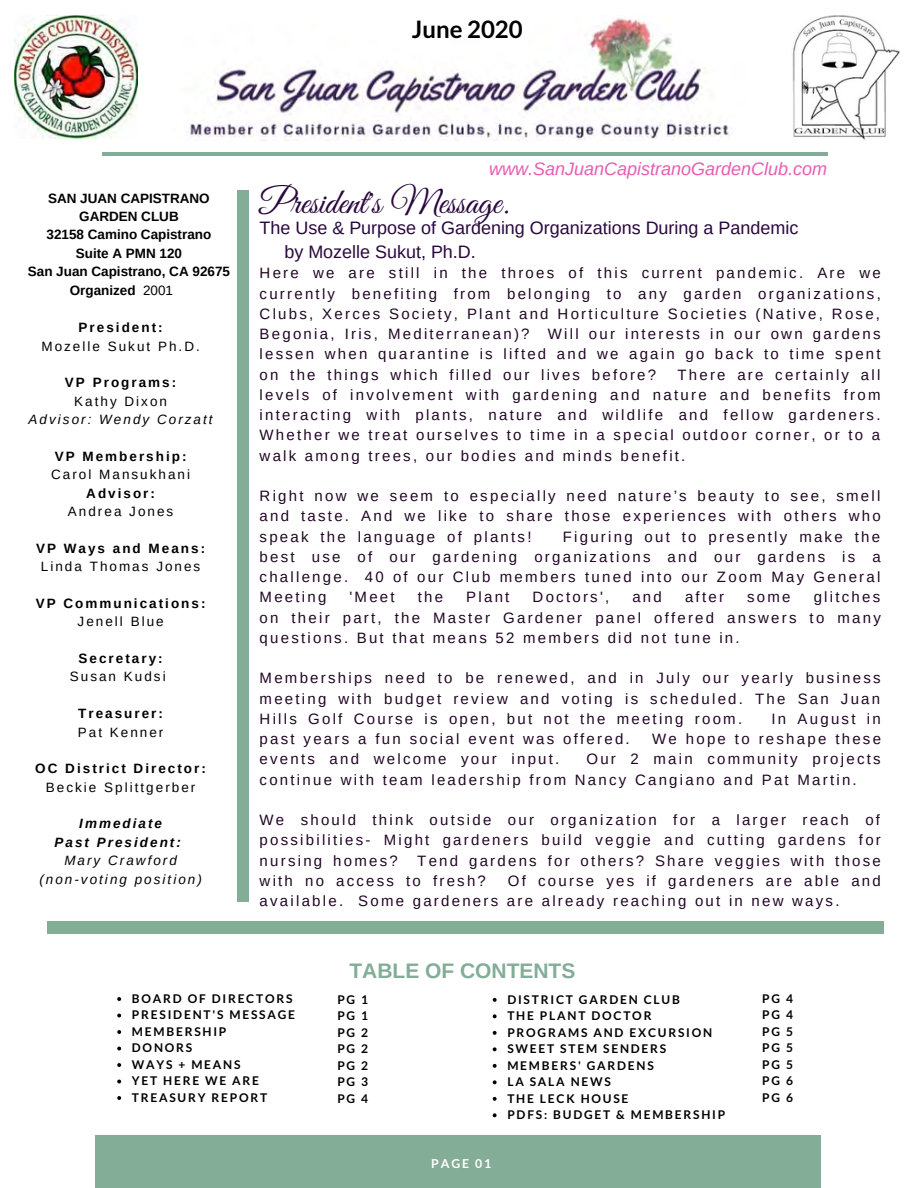
<style>
.page{position:relative;width:918px;height:1188px;background:#fff}
.page>*{position:absolute;margin:0;border:0;box-sizing:border-box;transform-origin:0 0}
.t1{font:36px "Great Vibes";color:#29083d}
.t2{font:700 24px "Lato";color:#000}
.t3{font:700 21px "Arimo";color:#83ad96}
.t4{font:18px/24.6px "Arimo";color:#29083d}
.t5{font:italic 18px "Arimo";color:#e95cb2}
.t6{font:15px/20.2px "Arimo";letter-spacing:.15em;color:#200624;text-align:justify}
.t7{font:13.5px "Arimo";letter-spacing:.15em;color:#000}
.t8{font:700 13.5px "Arimo";letter-spacing:.15em;color:#000}
.t9{font:700 13.5px "Arimo";color:#000}
.t10{font:italic 13.5px/18.5px "Arimo";letter-spacing:.15em;color:#000;text-align:center}
.t11{font:italic 700 13.5px/18.5px "Arimo";letter-spacing:.15em;color:#000;text-align:center}
.t12{font:700 12.3px "Lato";letter-spacing:.15em;color:#fff}
.t13{font:700 12px/16.5px "Lato";letter-spacing:.15em;color:#000}
.s1{font-weight:400}
</style>
<div class="page">
<img style="left:190px;top:18px;width:540px;height:122px">
<hr style="left:102px;top:152px;width:726px;height:4px;background:#83ad96">
<div style="left:95px;top:1136px;width:726px;height:52px;background:#83ad96"></div>
<img style="left:15px;top:16px;width:122px;height:122px">
<img style="left:792px;top:16px;width:108px;height:124px">
<div style="left:47px;top:921px;width:837px;height:12px;background:#83ad96"></div>
<div style="left:238px;top:190px;width:11px;height:712px;background:#83ad96"></div>
<svg style="left:117px;top:997px;width:4px;height:4px"></svg>
<svg style="left:117px;top:1014px;width:4px;height:3px"></svg>
<svg style="left:117px;top:1030px;width:4px;height:4px"></svg>
<svg style="left:117px;top:1047px;width:4px;height:3px"></svg>
<svg style="left:117px;top:1063px;width:4px;height:4px"></svg>
<svg style="left:117px;top:1080px;width:4px;height:3px"></svg>
<svg style="left:117px;top:1096px;width:4px;height:4px"></svg>
<svg style="left:493px;top:998px;width:4px;height:4px"></svg>
<svg style="left:493px;top:1014px;width:4px;height:4px"></svg>
<svg style="left:493px;top:1031px;width:4px;height:4px"></svg>
<svg style="left:493px;top:1047px;width:4px;height:4px"></svg>
<svg style="left:493px;top:1064px;width:4px;height:4px"></svg>
<svg style="left:493px;top:1080px;width:4px;height:4px"></svg>
<svg style="left:493px;top:1097px;width:4px;height:4px"></svg>
<svg style="left:493px;top:1113px;width:4px;height:4px"></svg>
<h2 class="t2" style="left:412px;top:14px;width:112px">June 2020</h2>
<p class="t9" style="left:48px;top:190px;width:163px">SAN JUAN CAPISTRANO</p>
<p class="t9" style="left:79px;top:209px;width:101px">GARDEN CLUB</p>
<p class="t9" style="left:47px;top:227px;width:166px">32158 Camino Capistrano</p>
<p class="t9" style="left:76px;top:246px;width:108px">Suite A PMN 120</p>
<p class="t9" style="left:28px;top:264px;width:204px">San Juan Capistrano, CA 92675</p>
<p class="t9" style="left:70px;top:282px;width:105px">Organized <span class="s1">2001</span></p>
<p class="t8" style="left:79px;top:320px;width:86px">President:</p>
<p class="t7" style="left:41px;top:338px;width:160px">Mozelle Sukut Ph.D.</p>
<p class="t8" style="left:65px;top:375px;width:113px">VP Programs:</p>
<p class="t7" style="left:74px;top:393px;width:94px">Kathy Dixon</p>
<p class="t10" style="left:29px;top:410px;width:185px">Advisor: Wendy Corzatt</p>
<p class="t8" style="left:55px;top:449px;width:133px">VP Membership:</p>
<p class="t7" style="left:51px;top:467px;width:140px">Carol Mansukhani</p>
<p class="t8" style="left:86px;top:485px;width:70px">Advisor:</p>
<p class="t7" style="left:68px;top:504px;width:107px">Andrea Jones</p>
<p class="t8" style="left:36px;top:541px;width:171px">VP Ways and Means:</p>
<p class="t7" style="left:41px;top:559px;width:161px">Linda Thomas Jones</p>
<p class="t8" style="left:36px;top:596px;width:171px">VP Communications:</p>
<p class="t7" style="left:78px;top:614px;width:88px">Jenell Blue</p>
<p class="t8" style="left:79px;top:651px;width:86px">Secretary:</p>
<p class="t7" style="left:70px;top:669px;width:97px">Susan Kudsi</p>
<p class="t8" style="left:78px;top:706px;width:86px">Treasurer:</p>
<p class="t7" style="left:78px;top:724px;width:87px">Pat Kenner</p>
<p class="t8" style="left:35px;top:761px;width:172px">OC District Director:</p>
<p class="t7" style="left:46px;top:779px;width:151px">Beckie Splittgerber</p>
<p class="t11" style="left:55px;top:815px;width:128px">Immediate<br>Past President:</p>
<p class="t10" style="left:39px;top:851px;width:164px">Mary Crawford (non-voting position)</p>
<p class="t5" style="left:489px;top:159px;width:340px">www.SanJuanCapistranoGardenClub.com</p>
<h1 class="t1" style="left:260px;top:183px;width:251px">President's Message.</h1>
<p class="t4" style="left:284px;top:215px;width:515px;text-indent:-25px">The Use &amp; Purpose of Gardening Organizations During a Pandemic by Mozelle Sukut, Ph.D.</p>
<p class="t6" style="left:260px;top:263px;width:623px">Here we are still in the throes of this current pandemic. Are we currently benefiting from belonging to any garden organizations, Clubs, Xerces Society, Plant and Horticulture Societies (Native, Rose, Begonia, Iris, Mediterranean)? Will our interests in our own gardens lessen when quarantine is lifted and we again go back to time spent on the things which filled our lives before?</p>
<p class="t6" style="left:260px;top:364px;width:623px;text-indent:418px">There are certainly all levels of involvement with gardening and nature and benefits from interacting with plants, nature and wildlife and fellow gardeners.<br>Whether we treat ourselves to time in a special outdoor corner, or to a walk among trees, our bodies and minds benefit.</p>
<p class="t6" style="left:260px;top:486px;width:623px">Right now we seem to especially need nature’s beauty to see, smell and taste. And we like to share those experiences with others who speak the language of plants!</p>
<p class="t6" style="left:260px;top:526px;width:623px;text-indent:303px">Figuring out to presently make the best use of our gardening organizations and our gardens is a challenge. 40 of our Club members tuned into our Zoom May General Meeting</p>
<p class="t6" style="left:260px;top:587px;width:623px;text-indent:554px">glitches on their part, the Master Gardener panel offered answers to many questions. But that means 52 members did not tune in.</p>
<p class="t6" style="left:260px;top:668px;width:623px">Memberships need to be renewed, and in July our yearly business meeting with budget review and voting is scheduled. The San Juan Hills Golf Course is open, but not the meeting room.</p>
<p class="t6" style="left:350px;top:587px;width:47px">'Meet</p>
<p class="t6" style="left:418px;top:587px;width:27px">the</p>
<p class="t6" style="left:466px;top:587px;width:45px">Plant</p>
<p class="t6" style="left:533px;top:587px;width:78px">Doctors',</p>
<p class="t6" style="left:632px;top:587px;width:31px">and</p>
<p class="t6" style="left:685px;top:587px;width:40px">after</p>
<p class="t6" style="left:747px;top:587px;width:45px">some</p>
<p class="t6" style="left:772px;top:709px;width:111px">In August in</p>
<p class="t6" style="left:260px;top:729px;width:372px">past years a fun social event was offered.</p>
<p class="t6" style="left:652px;top:729px;width:230px">We hope to reshape these</p>
<p class="t6" style="left:260px;top:749px;width:301px">events and welcome your input.</p>
<p class="t6" style="left:260px;top:749px;width:623px;text-indent:327px">Our 2 main community projects continue with team leadership from Nancy Cangiano and Pat Martin.</p>
<p class="t6" style="left:260px;top:810px;width:623px">We should think outside our organization for a larger reach of possibilities- Might gardeners build veggie and cutting gardens for nursing homes?</p>
<p class="t6" style="left:260px;top:850px;width:623px;text-indent:158px">Tend gardens for others? Share veggies with those with no access to fresh?</p>
<p class="t6" style="left:260px;top:871px;width:623px;text-indent:248px">Of course yes if gardeners are able and available. Some gardeners are already reaching out in new ways.</p>
<p class="t13" style="left:132px;top:990px;width:165px">BOARD OF DIRECTORS<br>PRESIDENT'S MESSAGE<br>MEMBERSHIP<br>DONORS<br>WAYS + MEANS<br>YET HERE WE ARE<br>TREASURY REPORT</p>
<h3 class="t3" style="left:349px;top:959px;width:227px">TABLE OF CONTENTS</h3>
<p class="t13" style="left:507px;top:991px;width:220px">DISTRICT GARDEN CLUB<br>THE PLANT DOCTOR<br>PROGRAMS AND EXCURSION<br>SWEET STEM SENDERS<br>MEMBERS' GARDENS<br>LA SALA NEWS<br>THE LECK HOUSE<br>PDFS: BUDGET &amp; MEMBERSHIP</p>
<p class="t13" style="left:337px;top:991px;width:32px;text-align:justify">PG 1<br>PG 1<br>PG 2<br>PG 2<br>PG 2<br>PG 3<br>PG 4</p>
<p class="t13" style="left:762px;top:990px;width:32px;text-align:justify">PG 4<br>PG 4<br>PG 5<br>PG 5<br>PG 5<br>PG 6<br>PG 6</p>
<p class="t12" style="left:431px;top:1156px;width:62px">PAGE 01</p>
</div>
